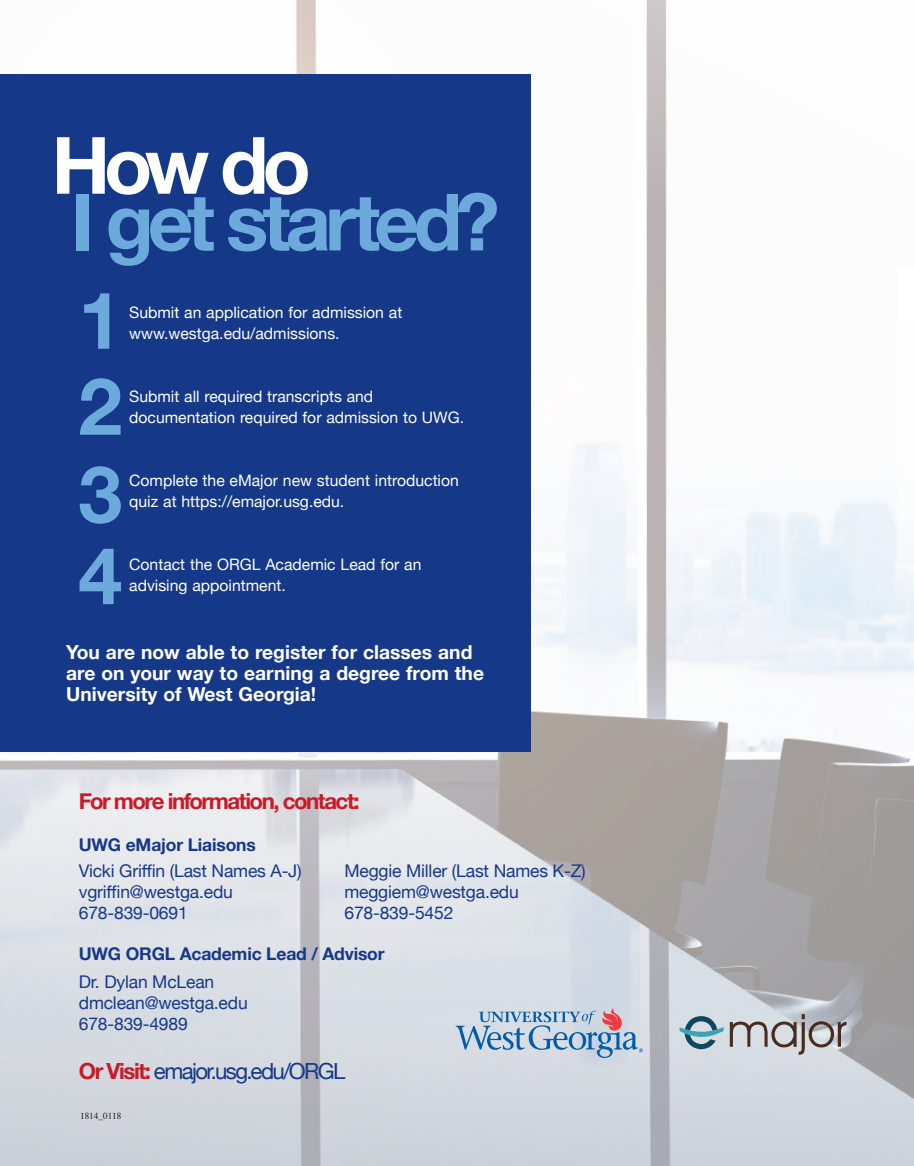
<style>
.page{position:relative;width:914px;height:1166px;background:#fff}
.page>*{position:absolute;margin:0;border:0;box-sizing:border-box;transform-origin:0 0}
.t1{font:700 79.1px "Helvetica Neue";letter-spacing:-.07em;color:#6daadc}
.t2{font:700 79.1px "Helvetica Neue";color:#fff}
.t3{font:700 22.22px "Helvetica Neue";letter-spacing:-.065em;color:#ca1927}
.t4{font:22.22px "Helvetica Neue";letter-spacing:-.07em;color:#153889}
.t5{font:700 19.25px/21px "Helvetica Neue";color:#fff}
.t6{font:17.5px/21px "Helvetica Neue";letter-spacing:-.01em;color:#153889}
.t7{font:700 17.5px/28px "Helvetica Neue";letter-spacing:-.01em;color:#153889}
.t8{font:15.75px/21px "Helvetica Neue";color:#fff}
.t9{font:9.28px "Times";color:#231f20}
.s1{font-weight:400}
.s2{font-weight:700;color:#ca1927}
</style>
<div class="page">
<img style="left:0;top:0;width:914px;height:1166px">
<div style="left:0;top:74px;width:530px;height:677px;background:#153889"></div>
<svg style="left:455px;top:1008px;width:187px;height:50px;background:#afc0d4"></svg>
<svg style="left:679px;top:1016px;width:44px;height:33px"></svg>
<svg style="left:729px;top:1014px;width:117px;height:40px;background:#b2b1b3"></svg>
<hr style="left:663px;top:985px;width:2px;height:89px;background:#acadb1">
<svg style="left:898px;top:269px;width:16px;height:373px"></svg>
<div style="left:898px;top:291px;width:16px;height:331px;background:#fff"></div>
<p class="t2" style="left:52px;top:103px;width:261px">How do</p>
<p class="t1" style="left:71px;top:160px;width:429px">I get started?</p>
<p class="t1" style="left:78px;top:258px;width:45px">1</p>
<p class="t1" style="left:78px;top:344px;width:45px">2</p>
<p class="t1" style="left:78px;top:432px;width:45px">3</p>
<p class="t1" style="left:78px;top:514px;width:45px">4</p>
<p class="t8" style="left:129px;top:303px;width:274px">Submit an application for admission at www.westga.edu/admissions.</p>
<p class="t8" style="left:129px;top:387px;width:336px">Submit all required transcripts and documentation required for admission to UWG.</p>
<p class="t8" style="left:129px;top:471px;width:331px">Complete the eMajor new student introduction quiz at https://emajor.usg.edu.</p>
<p class="t8" style="left:129px;top:555px;width:294px">Contact the ORGL Academic Lead for an advising appointment.</p>
<p class="t5" style="left:66px;top:642px;width:419px">You are now able to register for classes and are on your way to earning a degree from the<br>University of West Georgia!</p>
<p class="t3" style="left:79px;top:783px;width:282px">For more information, contact:</p>
<p class="t7" style="left:79px;top:831px;width:178px">UWG eMajor Liaisons</p>
<p class="t6" style="left:79px;top:861px;width:224px">Vicki Griffin (Last Names A-J) vgriffin@westga.edu<br>678-839-0691</p>
<p class="t6" style="left:344px;top:861px;width:243px">Meggie Miller (Last Names K-Z) meggiem@westga.edu<br>678-839-5452</p>
<p class="t7" style="left:79px;top:940px;width:307px">UWG ORGL Academic Lead / Advisor<br><span class="s1">Dr. Dylan McLean</span></p>
<p class="t6" style="left:79px;top:993px;width:170px">dmclean@westga.edu<br>678-839-4989</p>
<p class="t4" style="left:79px;top:1055px;width:268px"><span class="s2">Or Visit:</span> emajor.usg.edu/ORGL</p>
<p class="t9" style="left:80px;top:1107px;width:43px">1814_0118</p>
</div>
